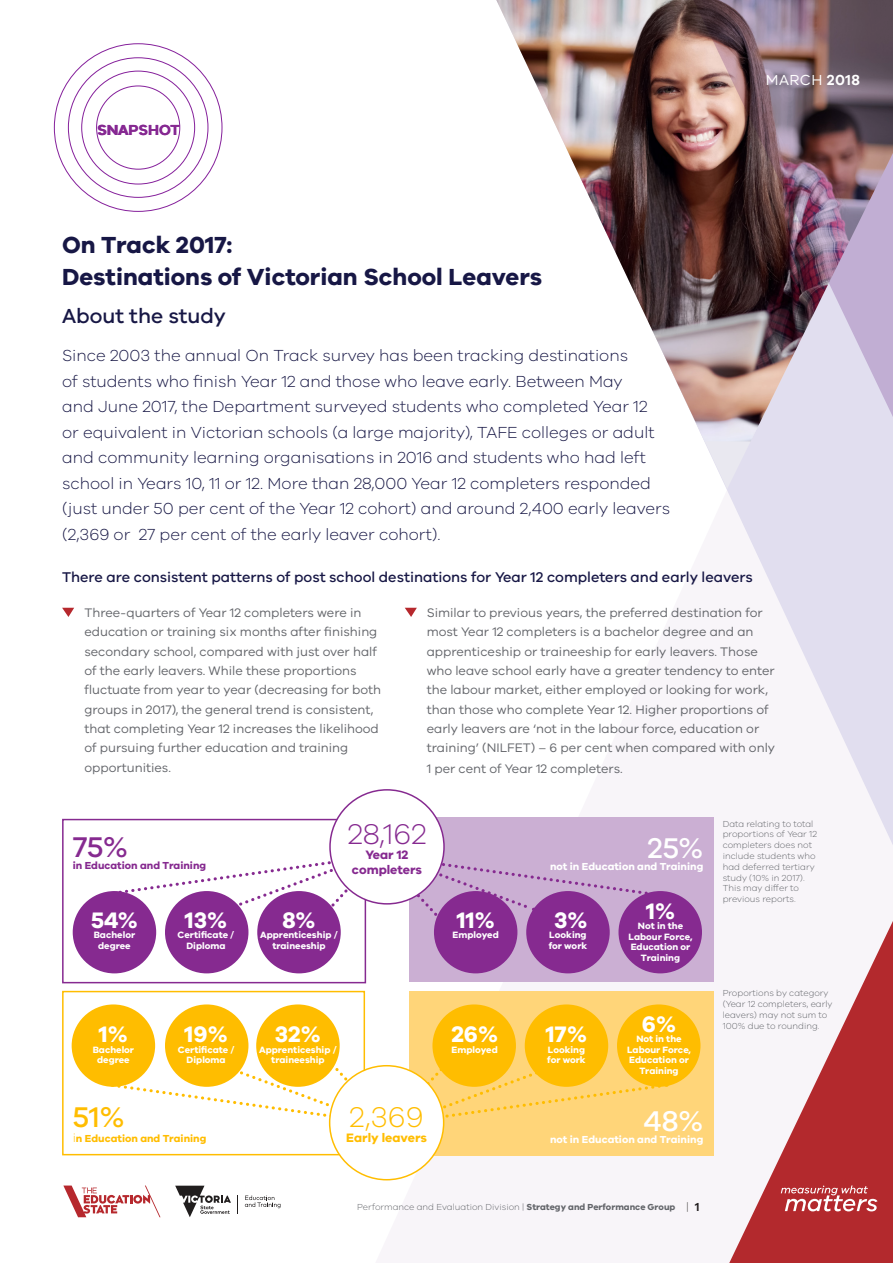
<style>
.page{position:relative;width:893px;height:1263px;background:#fff}
.page>*{position:absolute;margin:0;border:0;box-sizing:border-box;transform-origin:0 0}
.t1{font:300 29.4px "VIC";color:#862a90}
.t2{font:500 29.4px "VIC";color:#fff}
.t3{font:300 29.4px "VIC";color:#ffbd00}
.t4{font:500 29.4px "VIC";color:#ffbd00}
.t5{font:500 29.4px "VIC";color:#862a90}
.Page_headers{font:700 24px/31.5px "VIC";color:#171745}
.t6{font:700 23.1px "VIC";color:#fff}
.Sub_Heads_Blue{font:500 21px "VIC";color:#171745}
.Intro_para_Ed_State{font:300 16.5px/25.5px "VIC";color:#171745}
.t7{font:15px "VIC";letter-spacing:.03em;color:#fff}
.target_headers{font:600 15px "VIC";color:#85209b}
.Smaller_sub_heads{font:500 14.55px "VIC";color:#171745}
.Body_copy_1{font:12.75px/19.4px "VIC";color:#63656a}
.t8{font:700 12.6px/15.1px "VIC";color:#862a90;text-align:center}
.t9{font:700 12.6px "VIC";color:#ffbd00}
.t10{font:200 12px "VIC";color:#231f20}
.t11{font:700 10.5px "VIC";color:#fff}
.t12{font:700 10.5px "VIC";color:#ffbd00}
.t13{font:700 10.5px "VIC";color:#862a90}
.t14{font:700 9.45px/10.5px "VIC";color:#fff;text-align:center}
.Intro_para_-_SCHOOLS{font:300 9px/10.8px "VIC";color:#63656a}
.s1{font-weight:600}
.s2{font-weight:300;font-size:12.6px}
.s3{font-weight:700}
</style>
<div class="page">
<svg style="left:713px;top:561px;width:180px;height:284px;fill:#f8f5f9"></svg>
<img style="left:496px;top:0;width:163px;height:345px">
<svg style="left:175px;top:1186px;width:56px;height:31px"></svg>
<svg style="left:245px;top:1195px;width:35px;height:13px"></svg>
<svg style="left:63px;top:1185px;width:98px;height:32px"></svg>
<svg style="left:729px;top:921px;width:164px;height:342px;fill:#f8f5f9"></svg>
<svg style="left:781px;top:1185px;width:96px;height:26px"></svg>
<img style="left:659px;top:0;width:234px;height:561px">
<div style="left:409px;top:817px;width:304px;height:165px;background:#cbafd3"></div>
<div style="left:409px;top:991px;width:304px;height:164px;background:#ffd579"></div>
<div style="left:62px;top:819px;width:304px;height:164px;border:2px solid #862a90"></div>
<div style="left:62px;top:991px;width:303px;height:164px;border:2px solid #ffbd00"></div>
<svg style="left:117px;top:1042px;width:550px;height:109px"></svg>
<svg style="left:107px;top:829px;width:546px;height:108px"></svg>
<div style="left:73px;top:891px;width:83px;height:82px;background:#862a90;border-radius:50%"></div>
<div style="left:72px;top:1004px;width:83px;height:83px;background:#ffbd00;border-radius:50%"></div>
<div style="left:434px;top:891px;width:83px;height:82px;background:#862a90;border-radius:50%"></div>
<div style="left:432px;top:1004px;width:84px;height:83px;background:#ffbd00;border-radius:50%"></div>
<div style="left:165px;top:891px;width:83px;height:82px;background:#862a90;border-radius:50%"></div>
<div style="left:165px;top:1004px;width:83px;height:83px;background:#ffbd00;border-radius:50%"></div>
<div style="left:526px;top:891px;width:84px;height:82px;background:#862a90;border-radius:50%"></div>
<div style="left:525px;top:1004px;width:83px;height:83px;background:#ffbd00;border-radius:50%"></div>
<div style="left:257px;top:891px;width:84px;height:82px;background:#862a90;border-radius:50%"></div>
<div style="left:256px;top:1004px;width:84px;height:83px;background:#ffbd00;border-radius:50%"></div>
<div style="left:618px;top:891px;width:84px;height:82px;background:#862a90;border-radius:50%"></div>
<div style="left:617px;top:1004px;width:83px;height:83px;background:#ffbd00;border-radius:50%"></div>
<div style="left:330px;top:790px;width:114px;height:114px;background:#fff;border-radius:50%"></div>
<div style="left:329px;top:789px;width:116px;height:115px;border:2px solid #862a90;border-radius:50%"></div>
<div style="left:330px;top:1066px;width:114px;height:114px;background:#fff;border-radius:50%"></div>
<div style="left:329px;top:1065px;width:115px;height:115px;border:2px solid #ffbd00;border-radius:50%"></div>
<svg style="left:405px;top:608px;width:12px;height:9px"></svg>
<svg style="left:62px;top:608px;width:12px;height:9px"></svg>
<p class="target_headers" style="left:97px;top:121px;width:84px">SNAPSHOT</p>
<p class="t7" style="left:766px;top:71px;width:95px">MARCH <span class="s1">2018</span></p>
<p class="Page_headers" style="left:62px;top:229px;width:482px">On Track 2017:<br>Destinations of Victorian School Leavers</p>
<p class="Sub_Heads_Blue" style="left:62px;top:303px;width:165px">About the study</p>
<p class="Intro_para_Ed_State" style="left:62px;top:342px;width:609px">Since 2003 the annual On Track survey has been tracking destinations<br>of students who finish Year 12 and those who leave early. Between May<br>and June 2017, the Department surveyed students who completed Year 12<br>or equivalent in Victorian schools (a large majority), TAFE colleges or adult and community learning organisations in 2016 and students who had left school in Years 10, 11 or 12. More than 28,000 Year 12 completers responded (just under 50 per cent of the Year 12 cohort) and around 2,400 early leavers (2,369 or 27 per cent of the early leaver cohort).</p>
<p class="Smaller_sub_heads" style="left:62px;top:568px;width:692px">There are consistent patterns of post school destinations for Year 12 completers and early leavers</p>
<p class="Body_copy_1" style="left:84px;top:603px;width:298px">Three-quarters of Year 12 completers were in education or training six months after finishing secondary school, compared with just over half of the early leavers. While these proportions fluctuate from year to year (decreasing for both groups in 2017), the general trend is consistent, that completing Year 12 increases the likelihood of pursuing further education and training opportunities.</p>
<p class="Body_copy_1" style="left:427px;top:603px;width:350px">Similar to previous years, the preferred destination for most Year 12 completers is a bachelor degree and an apprenticeship or traineeship for early leavers. Those who leave school early have a greater tendency to enter the labour market, either employed or looking for work, than those who complete Year 12. Higher proportions of early leavers are ‘not in the labour force, education or training’ (NILFET) – 6 per cent when compared with only</p>
<p class="Body_copy_1" style="left:427px;top:759px;width:198px">1 per cent of Year 12 completers.</p>
<p class="t5" style="left:73px;top:829px;width:57px">75%</p>
<p class="t13" style="left:73px;top:859px;width:135px">in Education and Training</p>
<p class="t6" style="left:91px;top:905px;width:48px">54%</p>
<p class="t14" style="left:94px;top:929px;width:43px">Bachelor degree</p>
<p class="t6" style="left:185px;top:905px;width:44px">13%</p>
<p class="t14" style="left:178px;top:929px;width:58px">Certificate /<br>Diploma</p>
<p class="t1" style="left:348px;top:816px;width:80px">28,162</p>
<p class="t8" style="left:352px;top:846px;width:72px">Year 12 completers</p>
<p class="t6" style="left:282px;top:905px;width:35px">8%</p>
<p class="t14" style="left:260px;top:929px;width:79px">Apprenticeship / traineeship</p>
<p class="t6" style="left:457px;top:905px;width:39px">11%</p>
<p class="t14" style="left:453px;top:929px;width:48px">Employed</p>
<p class="t2" style="left:647px;top:830px;width:57px">25%</p>
<p class="t11" style="left:550px;top:860px;width:155px">not in Education and Training</p>
<p class="t6" style="left:554px;top:905px;width:35px">3%</p>
<p class="t14" style="left:549px;top:929px;width:40px;text-align:left">Looking for work</p>
<p class="t6" style="left:646px;top:896px;width:30px">1%</p>
<p class="t14" style="left:629px;top:920px;width:65px">Not in the<br>Labour Force,<br>Education or<br>Training</p>
<p class="Intro_para_-_SCHOOLS" style="left:723px;top:818px;width:96px">Data relating to total proportions of Year 12 completers does not include students who had deferred tertiary study (10% in 2017).<br>This may differ to previous reports.</p>
<p class="t6" style="left:99px;top:1020px;width:30px">1%</p>
<p class="t14" style="left:93px;top:1044px;width:43px">Bachelor degree</p>
<p class="t6" style="left:185px;top:1020px;width:45px">19%</p>
<p class="t14" style="left:178px;top:1044px;width:58px">Certificate /<br>Diploma</p>
<p class="t6" style="left:275px;top:1020px;width:47px">32%</p>
<p class="t14" style="left:259px;top:1044px;width:79px">Apprenticeship / traineeship</p>
<p class="t6" style="left:451px;top:1020px;width:48px">26%</p>
<p class="t14" style="left:452px;top:1044px;width:48px">Employed</p>
<p class="t6" style="left:546px;top:1020px;width:43px">17%</p>
<p class="t14" style="left:547px;top:1044px;width:40px;text-align:left">Looking for work</p>
<p class="t6" style="left:642px;top:1009px;width:36px">6%</p>
<p class="t14" style="left:627px;top:1033px;width:65px">Not in the<br>Labour Force,<br>Education or<br>Training</p>
<p class="Intro_para_-_SCHOOLS" style="left:723px;top:987px;width:111px">Proportions by category (Year 12 completers, early leavers) may not sum to<br>100% due to rounding.</p>
<p class="t4" style="left:73px;top:1100px;width:53px">51%</p>
<p class="t12" style="left:73px;top:1132px;width:135px"><span class="s2">i</span>n Education and Training</p>
<p class="t3" style="left:350px;top:1099px;width:76px">2,369</p>
<p class="t9" style="left:346px;top:1130px;width:82px">Early leavers</p>
<p class="t2" style="left:644px;top:1103px;width:61px">48%</p>
<p class="t11" style="left:550px;top:1133px;width:155px">not in Education and Training</p>
<p class="Intro_para_-_SCHOOLS" style="left:357px;top:1201px;width:320px">Performance and Evaluation Division | <span class="s3">Strategy and Performance Group</span></p>
<p class="t10" style="left:686px;top:1200px;width:15px">| <span class="s1">1</span></p>
</div>
